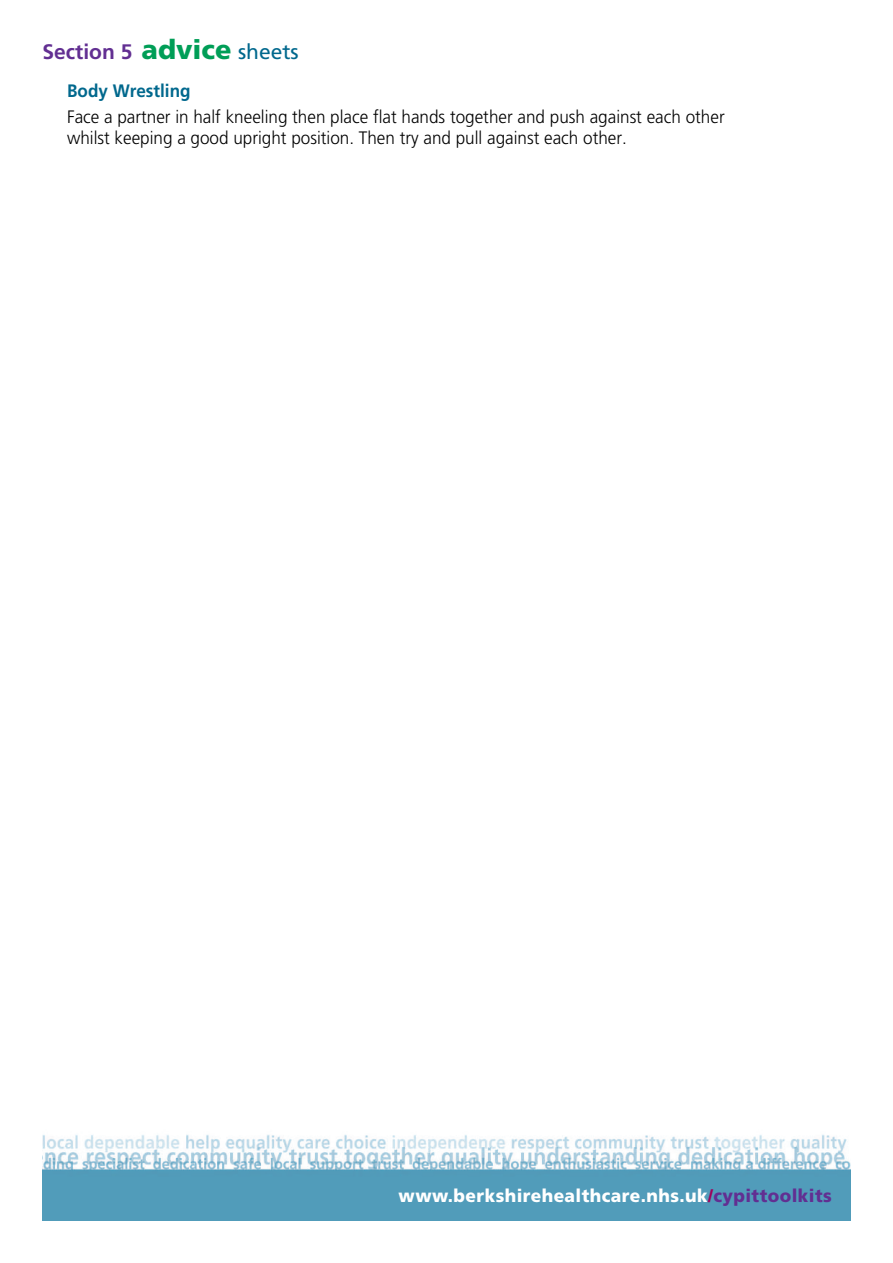
<style>
.page{position:relative;width:893px;height:1263px;background:#fff}
.page>*{position:absolute;margin:0;border:0;box-sizing:border-box;transform-origin:0 0}
.t1{font:700 21px "Frutiger";color:#622f92}
.t2{font:300 18px/21.6px "Frutiger LT";color:#000;scale:.95 1}
.t3{font:900 18px "Frutiger LT";letter-spacing:.025em;color:#fff;scale:.96 1}
.t4{font:700 18px "Frutiger";color:#00688d;scale:.95 1}
.s1{font-family:"Frutiger LT";font-weight:900;font-size:27px;color:#009e57}
.s2{font-family:"Frutiger LT";font-weight:400;color:#00688d}
.s3{color:#a0015c}
.s4{color:#622f92}
</style>
<div class="page">
<img style="left:43px;top:1134px;width:807px;height:87px">
<p class="t1" style="left:43px;top:39px;width:258px">Section 5 <span class="s1">advice</span> <span class="s2">sheets</span></p>
<p class="t4" style="left:67px;top:80px;width:132px">Body Wrestling</p>
<p class="t2" style="left:67px;top:106px;width:694px">Face a partner in half kneeling then place flat hands together and push against each other whilst keeping a good upright position. Then try and pull against each other.</p>
<p class="t3" style="left:399px;top:1184px;width:453px">www.berkshirehealthcare.nhs.uk<span class="s3">/</span><span class="s4">cypittoolkits</span></p>
</div>
